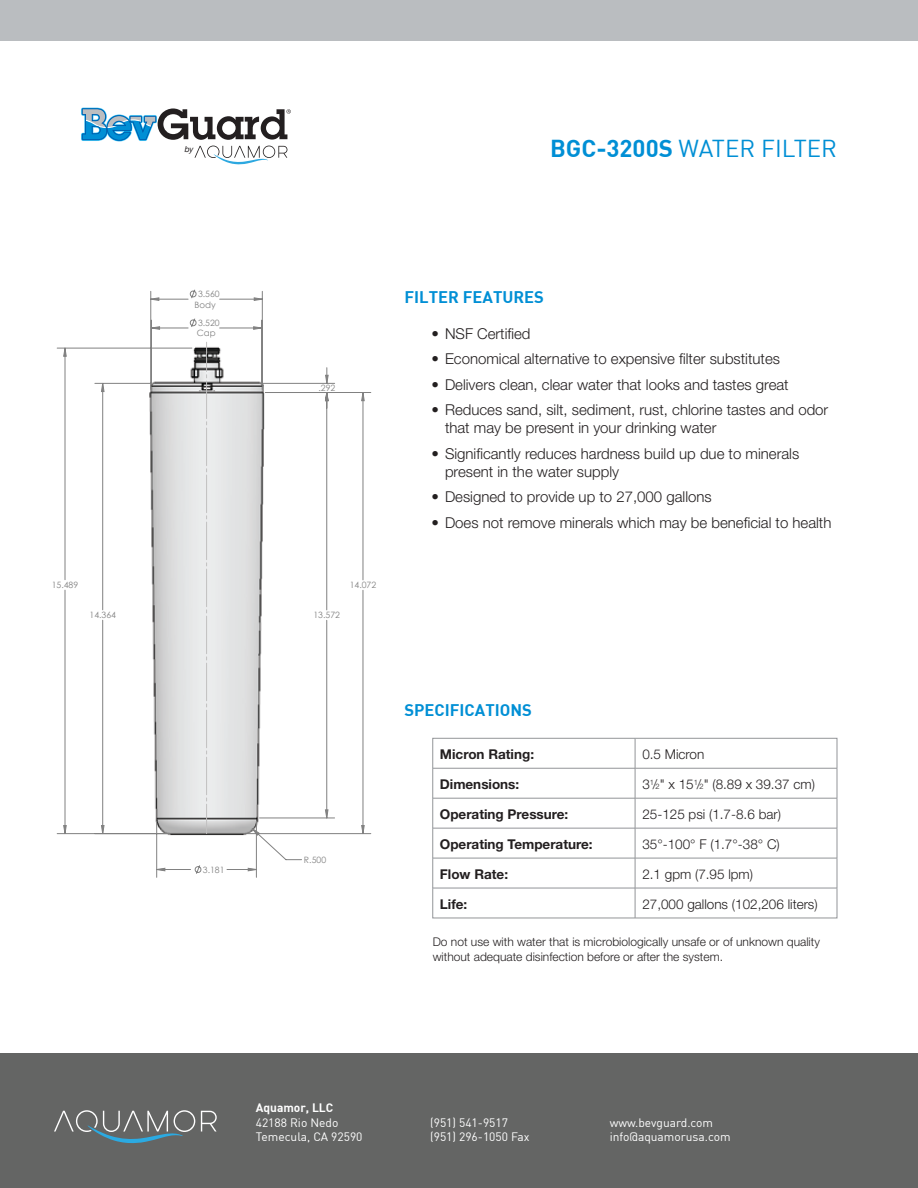
<style>
.page{position:relative;width:918px;height:1188px;background:#fff}
.page>*{position:absolute;margin:0;border:0;box-sizing:border-box;transform-origin:0 0}
.t1{font:24px "DIN";color:#008fd5}
.t2{font:16.5px "DIN Bold";color:#008fd5}
.t3{font:300 15px/18px "Helvetica Neue LT Std";color:#231f20}
.t4{font:300 13.5px "Helvetica Neue LT Std";color:#231f20}
.t5{font:700 13.5px "Helvetica Neue LT Std";color:#231f20}
.t6{font:300 12px/14.4px "Helvetica Neue LT Std";color:#231f20}
.t7{font:12px/14.4px "DIN";color:#fff}
.t8{font:12px "DIN Bold";color:#fff}
.t9{font:8.7px/10.4px "Century Gothic";color:#818181;text-align:center}
.t10{font:italic 8.25px "Helvetica Neue";color:#231f20}
.s1{font-family:"DIN Bold"}
.s2{font-size:7.5px}
</style>
<div class="page">
<div style="left:432px;top:738px;width:405px;height:180px;border:1px solid #939598"></div>
<hr style="left:433px;top:768px;width:404px;height:1px;background:#939598">
<hr style="left:433px;top:888px;width:404px;height:1px;background:#939598">
<hr style="left:433px;top:798px;width:404px;height:1px;background:#939598">
<hr style="left:433px;top:828px;width:404px;height:1px;background:#939598">
<hr style="left:433px;top:858px;width:404px;height:1px;background:#939598">
<hr style="left:635px;top:738px;width:1px;height:180px;background:#939598">
<div style="left:0;top:0;width:918px;height:40px;background:#babdc0"></div>
<svg style="left:64px;top:298px;width:300px;height:573px"></svg>
<svg style="left:81px;top:107px;width:210px;height:58px"></svg>
<div style="left:0;top:1053px;width:918px;height:135px;background:#646564"></div>
<svg style="left:201px;top:1111px;width:16px;height:21px"></svg>
<svg style="left:54px;top:1110px;width:141px;height:34px"></svg>
<p class="t10" style="left:185px;top:144px;width:10px">by</p>
<h1 class="t1" style="left:550px;top:133px;width:288px"><span class="s1">BGC-3200S</span> WATER FILTER</h1>
<p class="t9" style="left:194px;top:289px;width:27px">3.560<br>Body</p>
<p class="t9" style="left:197px;top:318px;width:24px;text-align:left">3.520<br>Cap</p>
<p class="t9" style="left:318px;top:382px;width:18px">.292</p>
<p class="t9" style="left:52px;top:580px;width:28px">15.489</p>
<p class="t9" style="left:350px;top:580px;width:28px">14.072</p>
<p class="t9" style="left:313px;top:610px;width:28px">13.572</p>
<p class="t9" style="left:90px;top:610px;width:28px">14.364</p>
<p class="t2" style="left:405px;top:286px;width:141px">FILTER FEATURES</p>
<p class="t3" style="left:432px;top:324px;width:101px">• NSF Certified</p>
<p class="t3" style="left:432px;top:350px;width:350px">• Economical alternative to expensive filter substitutes</p>
<p class="t3" style="left:432px;top:375px;width:359px">• Delivers clean, clear water that looks and tastes great</p>
<p class="t3" style="left:445px;top:401px;width:385px;text-indent:-14px">• Reduces sand, silt, sediment, rust, chlorine tastes and odor that may be present in your drinking water</p>
<p class="t3" style="left:445px;top:444px;width:356px;text-indent:-14px">• Significantly reduces hardness build up due to minerals present in the water supply</p>
<p class="t3" style="left:432px;top:488px;width:282px">• Designed to provide up to 27,000 gallons</p>
<p class="t3" style="left:432px;top:513px;width:401px">• Does not remove minerals which may be beneficial to health</p>
<p class="t9" style="left:203px;top:864px;width:23px">3.181</p>
<p class="t9" style="left:304px;top:855px;width:24px">R.500</p>
<p class="t2" style="left:404px;top:699px;width:129px">SPECIFICATIONS</p>
<p class="t5" style="left:440px;top:746px;width:96px">Micron Rating:</p>
<p class="t4" style="left:642px;top:746px;width:64px">0.5 Micron</p>
<p class="t5" style="left:440px;top:776px;width:81px">Dimensions:</p>
<p class="t4" style="left:642px;top:776px;width:174px">3<sup>1</sup>/<span class="s2">2</span>" x 15<sup>1</sup>/<span class="s2">2</span>" (8.89 x 39.37 cm)</p>
<p class="t5" style="left:440px;top:806px;width:130px">Operating Pressure:</p>
<p class="t4" style="left:642px;top:806px;width:140px">25-125 psi (1.7-8.6 bar)</p>
<p class="t5" style="left:440px;top:836px;width:154px">Operating Temperature:</p>
<p class="t4" style="left:642px;top:836px;width:139px">35°-100° F (1.7°-38° C)</p>
<p class="t5" style="left:440px;top:866px;width:70px">Flow Rate:</p>
<p class="t4" style="left:642px;top:866px;width:112px">2.1 gpm (7.95 lpm)</p>
<p class="t5" style="left:440px;top:896px;width:29px">Life:</p>
<p class="t4" style="left:642px;top:896px;width:177px">27,000 gallons (102,206 liters)</p>
<p class="t6" style="left:433px;top:935px;width:389px">Do not use with water that is microbiologically unsafe or of unknown quality without adequate disinfection before or after the system.</p>
<p class="t8" style="left:256px;top:1100px;width:79px">Aquamor, LLC</p>
<p class="t7" style="left:256px;top:1115px;width:108px">42188 Rio Nedo<br>Temecula, CA 92590</p>
<p class="t7" style="left:430px;top:1115px;width:101px">(951) 541-9517 (951) 296-1050 Fax</p>
<p class="t7" style="left:610px;top:1115px;width:122px">www.bevguard.com info@aquamorusa.com</p>
</div>
